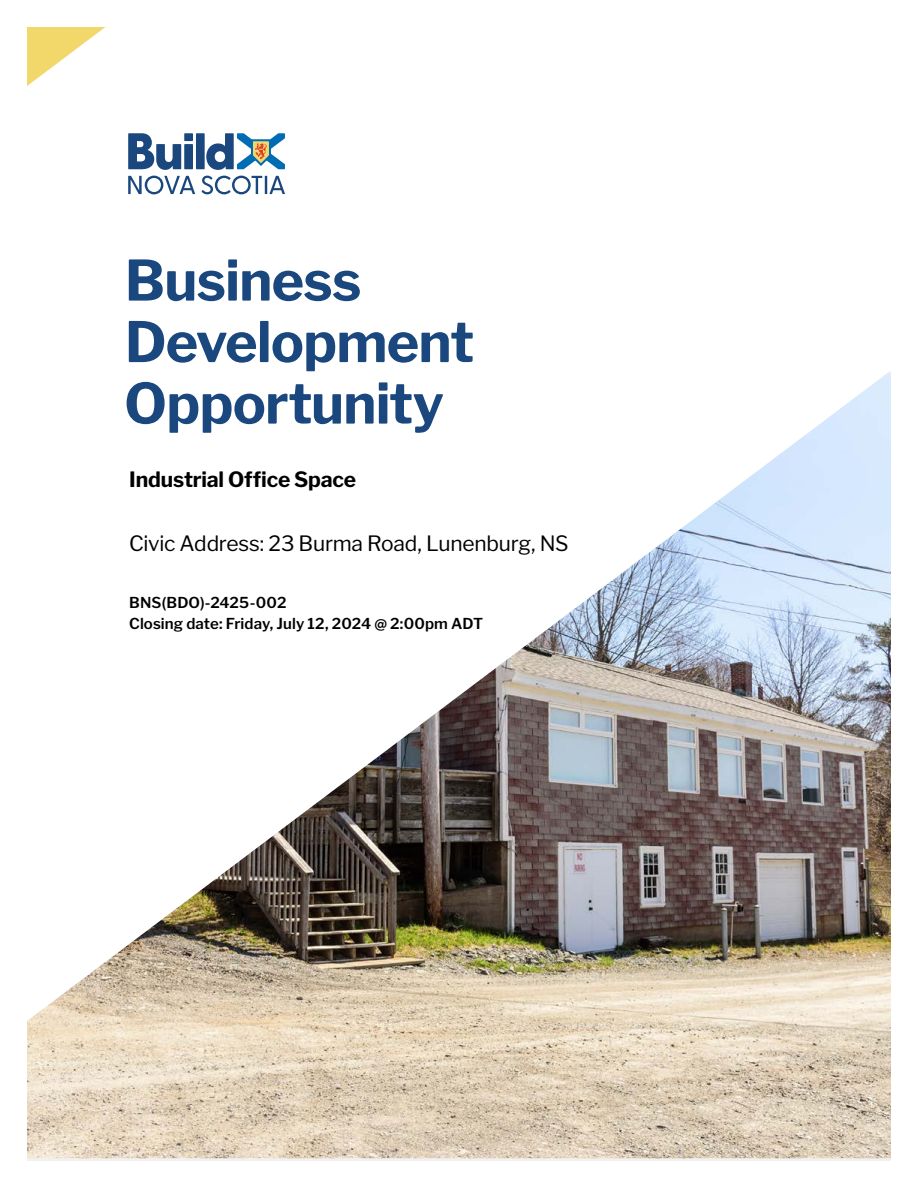
<style>
.page{position:relative;width:918px;height:1188px;background:#fff}
.page>*{position:absolute;margin:0;border:0;box-sizing:border-box;transform-origin:0 0}
.Main_Header{font:700 55.5px/61.5px "Libre Franklin";letter-spacing:-.015em;color:#1a487e}
.t1{font:21px "Libre Franklin";letter-spacing:-.01em;color:#000}
.t2{font:700 21px "Libre Franklin";letter-spacing:-.005em;color:#000}
.Cover_Details{font:600 15px/21px "Libre Franklin";letter-spacing:.005em;color:#000}
</style>
<div class="page">
<img style="left:27px;top:373px;width:864px;height:785px">
<svg style="left:128px;top:133px;width:53px;height:37px"></svg>
<div style="left:184px;top:144px;width:9px;height:25px;background:#1a487e"></div>
<div style="left:196px;top:133px;width:9px;height:36px;background:#1a487e"></div>
<div style="left:184px;top:133px;width:9px;height:8px;background:#1a487e"></div>
<svg style="left:206px;top:133px;width:79px;height:37px"></svg>
<svg style="left:128px;top:176px;width:67px;height:18px"></svg>
<svg style="left:202px;top:176px;width:83px;height:18px"></svg>
<svg style="left:27px;top:27px;width:78px;height:59px"></svg>
<p class="Main_Header" style="left:124px;top:250px;width:352px">Business<br>Development<br>Opportunity</p>
<h1 class="t2" style="left:129px;top:467px;width:229px">Industrial Office Space</h1>
<h1 class="t1" style="left:129px;top:531px;width:441px">Civic Address: 23 Burma Road, Lunenburg, NS</h1>
<p class="Cover_Details" style="left:129px;top:593px;width:356px">BNS(BDO)-2425-002<br>Closing date: Friday, July 12, 2024 @ 2:00pm ADT</p>
</div>
